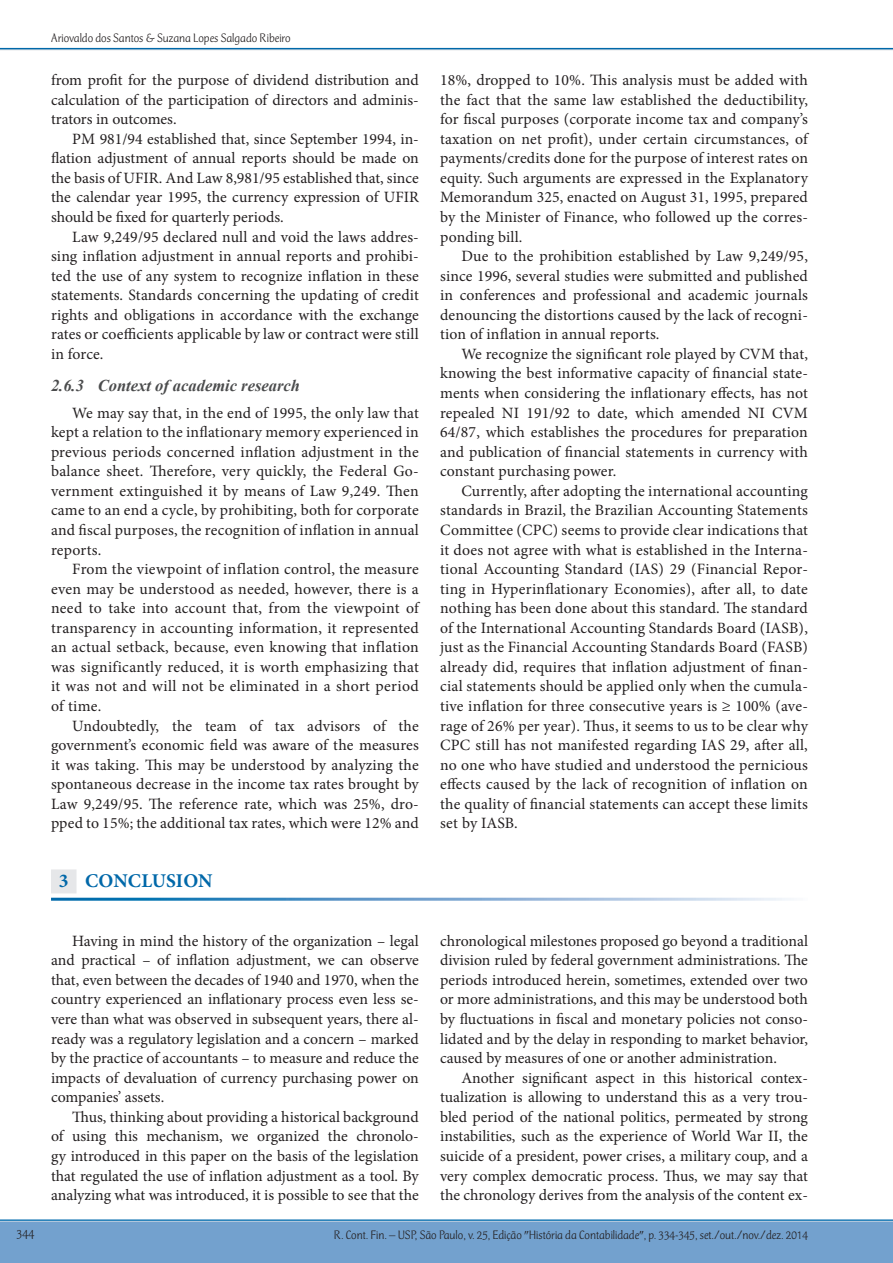
<style>
.page{position:relative;width:893px;height:1263px;background:#fff}
.page>*{position:absolute;margin:0;border:0;box-sizing:border-box;transform-origin:0 0}
._02-Sub-Peso_1{font:700 19.5px "Minion Pro";color:#0068a9}
._02-Sub-Peso_3{font:italic 700 16.5px "Times New Roman";color:#4b4c4d}
._02-Text-miolo{font:15.75px/19.5px "Minion Pro";letter-spacing:.005em;color:#231f20;text-align:justify}
.t1{font:300 13.5px "CT Mercurius Std";color:#231f20}
.t2{font:300 12.75px "CT Mercurius Std";color:#231f20}
</style>
<div class="page">
<hr style="left:0;top:49px;width:893px;height:1px;background:#e6e7e9">
<hr style="left:0;top:48px;width:893px;height:1px;background:#0068a9">
<div style="left:0;top:1221px;width:893px;height:42px;background:#73a1ce"></div>
<hr style="left:0;top:1219px;width:893px;height:2px;background:#1c7bb7">
<div style="left:51px;top:869px;width:26px;height:24px;background:#e6e7e9"></div>
<p class="t2" style="left:51px;top:32px;width:241px">Ariovaldo dos Santos &amp; Suzana Lopes Salgado Ribeiro</p>
<p class="_02-Text-miolo" style="left:51px;top:70px;width:369px">from profit for the purpose of dividend distribution and calculation of the participation of directors and adminis&shy;trators in outcomes.</p>
<p class="_02-Text-miolo" style="left:51px;top:129px;width:369px;text-indent:21px">PM 981/94 established that, since September 1994, in&shy;flation adjustment of annual reports should be made on the basis of UFIR. And Law 8,981/95 established that, since the calendar year 1995, the currency expression of UFIR should be fixed for quarterly periods.</p>
<p class="_02-Text-miolo" style="left:51px;top:227px;width:369px;text-indent:21px">Law 9,249/95 declared null and void the laws addres&shy;sing inflation adjustment in annual reports and prohibi&shy;ted the use of any system to recognize inflation in these statements. Standards concerning the updating of credit rights and obligations in accordance with the exchange rates or coefficients applicable by law or contract were still in force.</p>
<p class="_02-Sub-Peso_3" style="left:51px;top:374px;width:250px">2.6.3 Context of academic research</p>
<p class="_02-Text-miolo" style="left:51px;top:403px;width:369px;text-indent:21px">We may say that, in the end of 1995, the only law that kept a relation to the inflationary memory experienced in previous periods concerned inflation adjustment in the balance sheet. Therefore, very quickly, the Federal Go&shy;vernment extinguished it by means of Law 9,249. Then came to an end a cycle, by prohibiting, both for corporate and fiscal purposes, the recognition of inflation in annual reports.</p>
<p class="_02-Text-miolo" style="left:51px;top:559px;width:369px;text-indent:21px">From the viewpoint of inflation control, the measure even may be understood as needed, however, there is a need to take into account that, from the viewpoint of transparency in accounting information, it represented an actual setback, because, even knowing that inflation was significantly reduced, it is worth emphasizing that it was not and will not be eliminated in a short period of time.</p>
<p class="_02-Text-miolo" style="left:51px;top:716px;width:369px;text-indent:21px">Undoubtedly, the team of tax advisors of the government’s economic field was aware of the measures it was taking. This may be understood by analyzing the spontaneous decrease in the income tax rates brought by Law 9,249/95. The reference rate, which was 25%, dro&shy;pped to 15%; the additional tax rates, which were 12% and</p>
<p class="_02-Sub-Peso_1" style="left:59px;top:867px;width:155px">3 CONCLUSION</p>
<p class="_02-Text-miolo" style="left:51px;top:931px;width:369px;text-indent:21px">Having in mind the history of the organization – legal and practical – of inflation adjustment, we can observe that, even between the decades of 1940 and 1970, when the country experienced an inflationary process even less se&shy;vere than what was observed in subsequent years, there al&shy;ready was a regulatory legislation and a concern – marked by the practice of accountants – to measure and reduce the impacts of devaluation of currency purchasing power on companies’ assets.</p>
<p class="_02-Text-miolo" style="left:51px;top:1107px;width:369px;text-indent:21px">Thus, thinking about providing a historical background of using this mechanism, we organized the chronolo&shy;gy introduced in this paper on the basis of the legislation that regulated the use of inflation adjustment as a tool. By analyzing what was introduced, it is possible to see that the</p>
<p class="_02-Text-miolo" style="left:440px;top:70px;width:369px">18%, dropped to 10%. This analysis must be added with the fact that the same law established the deductibility, for fiscal purposes (corporate income tax and company’s taxation on net profit), under certain circumstances, of payments/credits done for the purpose of interest rates on equity. Such arguments are expressed in the Explanatory Memorandum 325, enacted on August 31, 1995, prepared by the Minister of Finance, who followed up the corres&shy;ponding bill.</p>
<p class="_02-Text-miolo" style="left:440px;top:246px;width:369px;text-indent:21px">Due to the prohibition established by Law 9,249/95, since 1996, several studies were submitted and published in conferences and professional and academic journals denouncing the distortions caused by the lack of recogni&shy;tion of inflation in annual reports.</p>
<p class="_02-Text-miolo" style="left:440px;top:344px;width:369px;text-indent:21px">We recognize the significant role played by CVM that, knowing the best informative capacity of financial state&shy;ments when considering the inflationary effects, has not repealed NI 191/92 to date, which amended NI CVM 64/87, which establishes the procedures for preparation and publication of financial statements in currency with constant purchasing power.</p>
<p class="_02-Text-miolo" style="left:440px;top:481px;width:369px;text-indent:21px">Currently, after adopting the international accounting standards in Brazil, the Brazilian Accounting Statements Committee (CPC) seems to provide clear indications that it does not agree with what is established in the Interna&shy;tional Accounting Standard (IAS) 29 (Financial Repor&shy;ting in Hyperinflationary Economies), after all, to date nothing has been done about this standard. The standard of the International Accounting Standards Board (IASB), just as the Financial Accounting Standards Board (FASB) already did, requires that inflation adjustment of finan&shy;cial statements should be applied only when the cumula&shy;tive inflation for three consecutive years is ≥ 100% (ave&shy;rage of 26% per year). Thus, it seems to us to be clear why CPC still has not manifested regarding IAS 29, after all, no one who have studied and understood the pernicious effects caused by the lack of recognition of inflation on the quality of financial statements can accept these limits set by IASB.</p>
<p class="_02-Text-miolo" style="left:440px;top:931px;width:369px">chronological milestones proposed go beyond a traditional division ruled by federal government administrations. The periods introduced herein, sometimes, extended over two or more administrations, and this may be understood both by fluctuations in fiscal and monetary policies not conso&shy;lidated and by the delay in responding to market behavior, caused by measures of one or another administration.</p>
<p class="_02-Text-miolo" style="left:440px;top:1068px;width:369px;text-indent:21px">Another significant aspect in this historical contex&shy;tualization is allowing to understand this as a very trou&shy;bled period of the national politics, permeated by strong instabilities, such as the experience of World War II, the suicide of a president, power crises, a military coup, and a very complex democratic process. Thus, we may say that the chronology derives from the analysis of the content ex-</p>
<p class="t1" style="left:17px;top:1227px;width:19px">344</p>
<p class="t2" style="left:334px;top:1228px;width:476px">R. Cont. Fin. – USP, São Paulo, v. 25, Edição "História da Contabilidade", p. 334-345, set./out./nov./dez. 2014</p>
</div>
